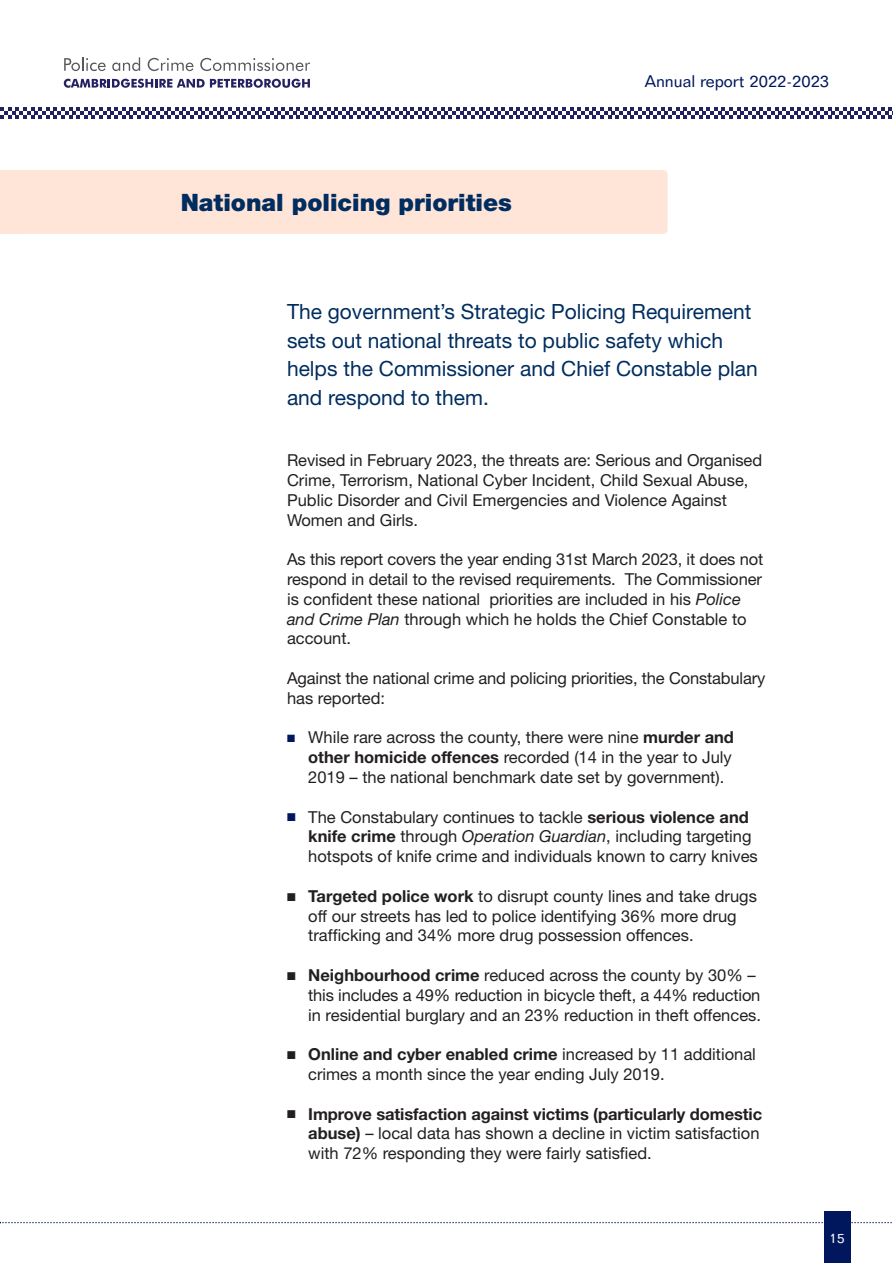
<style>
.page{position:relative;width:893px;height:1263px;background:#fff}
.page>*{position:absolute;margin:0;border:0;box-sizing:border-box;transform-origin:0 0}
.t1{font:900 24px "Helvetica Neue LT Pro";color:#002d5f}
.t2{font:21px/28.5px "Helvetica Neue LT Pro";color:#002d5f}
.t3{font:16.5px/19.8px "Helvetica Neue LT Pro";color:#231f20}
.t4{font:16.5px "Folio BT";color:#00175d}
.t5{font:13.5px "Folio BT";color:#fff}
.s1{font-style:italic}
.s2{color:#00175d}
.s3{font-weight:700}
</style>
<div class="page">
<div style="left:0;top:170px;width:668px;height:64px;background:#ffe4d8;border-radius:4px"></div>
<div style="left:0;top:170px;width:21px;height:64px;background:#ffe4d8"></div>
<svg style="left:0;top:1222px;width:892px;height:1px"></svg>
<div style="left:824px;top:1212px;width:26px;height:51px;background:#00175d"></div>
<svg style="left:0;top:107px;width:893px;height:12px"></svg>
<svg style="left:64px;top:57px;width:42px;height:14px"></svg>
<svg style="left:112px;top:57px;width:28px;height:14px"></svg>
<svg style="left:148px;top:58px;width:45px;height:13px"></svg>
<svg style="left:200px;top:58px;width:110px;height:13px"></svg>
<svg style="left:64px;top:79px;width:246px;height:9px"></svg>
<p class="t1" style="left:181px;top:193px;width:333px">National policing priorities</p>
<p class="t4" style="left:645px;top:75px;width:186px">Annual report 2022-2023</p>
<p class="t2" style="left:287px;top:299px;width:472px">The government’s Strategic Policing Requirement sets out national threats to public safety which helps the Commissioner and Chief Constable plan and respond to them.</p>
<p class="t3" style="left:287px;top:452px;width:477px">Revised in February 2023, the threats are: Serious and Organised Crime, Terrorism, National Cyber Incident, Child Sexual Abuse, Public Disorder and Civil Emergencies and Violence Against Women and Girls.</p>
<p class="t3" style="left:287px;top:551px;width:478px">As this report covers the year ending 31st March 2023, it does not respond in detail to the revised requirements. The Commissioner is confident these national priorities are included in his <span class="s1">Police and Crime Plan</span> through which he holds the Chief Constable to account.</p>
<p class="t3" style="left:287px;top:670px;width:480px">Against the national crime and policing priorities, the Constabulary has reported:</p>
<p class="t3" style="left:308px;top:729px;width:427px;text-indent:-21px"><span class="s2">■</span> While rare across the county, there were nine <span class="s3">murder and other homicide offences</span> recorded (14 in the year to July<br>2019 – the national benchmark date set by government).</p>
<p class="t3" style="left:308px;top:808px;width:451px;text-indent:-21px"><span class="s2">■</span> The Constabulary continues to tackle <span class="s3">serious violence and knife crime</span> through <span class="s1">Operation Guardian</span>, including targeting hotspots of knife crime and individuals known to carry knives</p>
<p class="t3" style="left:308px;top:888px;width:450px;text-indent:-21px">■ <span class="s3">Targeted police work</span> to disrupt county lines and take drugs off our streets has led to police identifying 36% more drug trafficking and 34% more drug possession offences.</p>
<p class="t3" style="left:308px;top:967px;width:454px;text-indent:-21px">■ <span class="s3">Neighbourhood crime</span> reduced across the county by 30% – this includes a 49% reduction in bicycle theft, a 44% reduction in residential burglary and an 23% reduction in theft offences.</p>
<p class="t3" style="left:308px;top:1046px;width:449px;text-indent:-21px">■ <span class="s3">Online and cyber enabled crime</span> increased by 11 additional crimes a month since the year ending July 2019.</p>
<p class="t3" style="left:308px;top:1105px;width:456px;text-indent:-21px">■ <span class="s3">Improve satisfaction against victims (particularly domestic abuse)</span> – local data has shown a decline in victim satisfaction with 72% responding they were fairly satisfied.</p>
<p class="t5" style="left:830px;top:1233px;width:17px">15</p>
</div>
